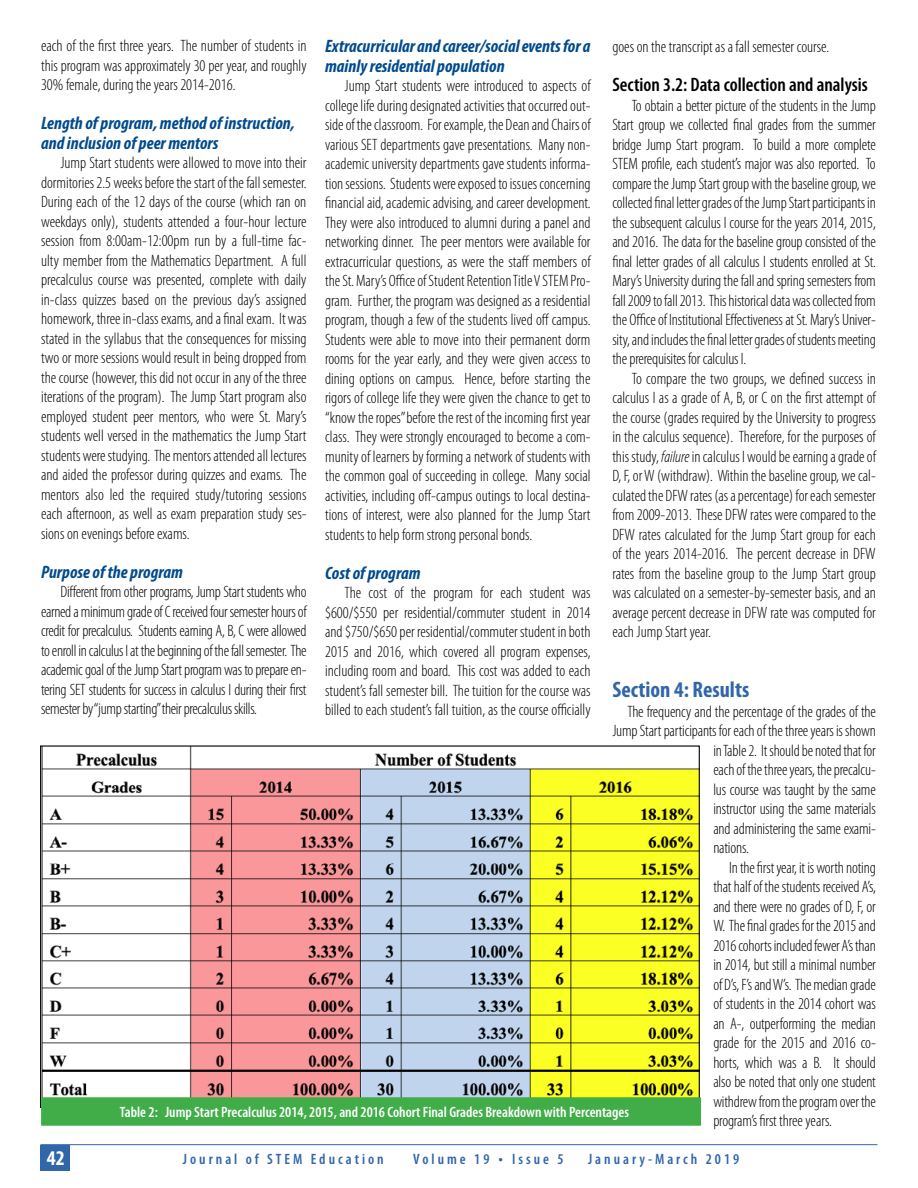
<style>
.page{position:relative;width:918px;height:1188px;background:#fff}
.page>*{position:absolute;margin:0;border:0;box-sizing:border-box;transform-origin:0 0}
.t1{font:700 condensed 22.5px "Myriad Pro";color:#3166aa}
.t2{font:700 condensed 21px "Myriad Pro";color:#fff}
.t3{font:600 condensed 19.5px "Myriad Pro";color:#000}
.t4{font:italic 700 condensed 18px/19.5px "Myriad Pro";color:#004b8d}
.t5{font:300 condensed 16.5px/19.5px "Myriad Pro";letter-spacing:-.01em;color:#000;text-align:justify}
.t6{font:600 condensed 15px "Myriad Pro";color:#fff}
.t7{font:600 condensed 15px "Myriad Pro";letter-spacing:.2em;color:#3166aa}
.s1{font-style:italic}
.s2{font-size:16.5px}
</style>
<div class="page">
<hr style="left:40px;top:1144px;width:838px;height:1px;background:#3166aa">
<div style="left:40px;top:1145px;width:30px;height:26px;background:#3166aa"></div>
<img style="left:42px;top:747px;width:656px;height:350px">
<div style="left:41px;top:1097px;width:660px;height:29px;background:#41ad49;border:1px solid #41ad49"></div>
<p class="t5" style="left:41px;top:36px;width:267px">each of the first three years. The number of students in this program was approximately 30 per year, and roughly 30% female, during the years 2014-2016.</p>
<p class="t4" style="left:41px;top:113px;width:255px">Length of program, method of instruction, and inclusion of peer mentors</p>
<p class="t5" style="left:41px;top:153px;width:267px;text-indent:20px">Jump Start students were allowed to move into their dormitories 2.5 weeks before the start of the fall semester.<br>During each of the 12 days of the course (which ran on weekdays only), students attended a four-hour lecture session from 8:00am-12:00pm run by a full-time fac&shy;ulty member from the Mathematics Department. A full precalculus course was presented, complete with daily in-class quizzes based on the previous day’s assigned homework, three in-class exams, and a final exam. It was stated in the syllabus that the consequences for missing two or more sessions would result in being dropped from the course (however, this did not occur in any of the three iterations of the program). The Jump Start program also employed student peer mentors, who were St. Mary’s students well versed in the mathematics the Jump Start students were studying. The mentors attended all lectures and aided the professor during quizzes and exams. The mentors also led the required study/tutoring sessions each afternoon, as well as exam preparation study ses&shy;sions on evenings before exams.</p>
<p class="t4" style="left:41px;top:562px;width:144px">Purpose of the program</p>
<p class="t5" style="left:41px;top:582px;width:267px;text-indent:20px">Different from other programs, Jump Start students who earned a minimum grade of C received four semester hours of credit for precalculus. Students earning A, B, C were allowed to enroll in calculus I at the beginning of the fall semester. The academic goal of the Jump Start program was to prepare en&shy;tering SET students for success in calculus I during their first semester by “jump starting”their precalculus skills.</p>
<p class="t4" style="left:325px;top:36px;width:267px">Extracurricular and career/social events for a mainly residential population</p>
<p class="t5" style="left:325px;top:76px;width:267px;text-indent:20px">Jump Start students were introduced to aspects of college life during designated activities that occurred out&shy;side of the classroom. For example, the Dean and Chairs of various SET departments gave presentations. Many non&shy;academic university departments gave students informa&shy;tion sessions. Students were exposed to issues concerning financial aid, academic advising, and career development.<br>They were also introduced to alumni during a panel and networking dinner. The peer mentors were available for extracurricular questions, as were the staff members of the St. Mary’s Office of Student Retention Title V STEM Pro&shy;gram. Further, the program was designed as a residential program, though a few of the students lived off campus.<br>Students were able to move into their permanent dorm rooms for the year early, and they were given access to dining options on campus. Hence, before starting the rigors of college life they were given the chance to get to “know the ropes” before the rest of the incoming first year class. They were strongly encouraged to become a com&shy;munity of learners by forming a network of students with the common goal of succeeding in college. Many social activities, including off-campus outings to local destina&shy;tions of interest, were also planned for the Jump Start students to help form strong personal bonds.</p>
<p class="t4" style="left:325px;top:563px;width:97px">Cost of program</p>
<p class="t5" style="left:325px;top:583px;width:267px;text-indent:20px">The cost of the program for each student was $600/$550 per residential/commuter student in 2014 and $750/$650 per residential/commuter student in both 2015 and 2016, which covered all program expenses, including room and board. This cost was added to each student’s fall semester bill. The tuition for the course was billed to each student’s fall tuition, as the course officially</p>
<p class="t5" style="left:612px;top:37px;width:218px">goes on the transcript as a fall semester course.</p>
<p class="t3" style="left:612px;top:73px;width:257px">Section 3.2: Data collection and analysis</p>
<p class="t5" style="left:612px;top:96px;width:265px;text-indent:20px">To obtain a better picture of the students in the Jump Start group we collected final grades from the summer bridge Jump Start program. To build a more complete STEM profile, each student’s major was also reported. To compare the Jump Start group with the baseline group, we collected final letter grades of the Jump Start participants in the subsequent calculus I course for the years 2014, 2015, and 2016. The data for the baseline group consisted of the final letter grades of all calculus I students enrolled at St.<br>Mary’s University during the fall and spring semesters from fall 2009 to fall 2013. This historical data was collected from the Office of Institutional Effectiveness at St. Mary’s Univer&shy;sity, and includes the final letter grades of students meeting the prerequisites for calculus I.</p>
<p class="t5" style="left:612px;top:369px;width:265px;text-indent:20px">To compare the two groups, we defined success in calculus I as a grade of A, B, or C on the first attempt of the course (grades required by the University to progress in the calculus sequence). Therefore, for the purposes of this study, <span class="s1">failure</span> in calculus I would be earning a grade of D, F, or W (withdraw). Within the baseline group, we cal&shy;culated the DFW rates (as a percentage) for each semester from 2009-2013. These DFW rates were compared to the DFW rates calculated for the Jump Start group for each of the years 2014-2016. The percent decrease in DFW rates from the baseline group to the Jump Start group was calculated on a semester-by-semester basis, and an average percent decrease in DFW rate was computed for each Jump Start year.</p>
<h1 class="t1" style="left:612px;top:676px;width:138px">Section 4: Results</h1>
<p class="t5" style="left:627px;top:702px;width:250px">The frequency and the percentage of the grades of the</p>
<p class="t5" style="left:612px;top:721px;width:265px">Jump Start participants for each of the three years is shown</p>
<p class="t5" style="left:713px;top:741px;width:164px">in Table 2. It should be noted that for</p>
<p class="t5" style="left:713px;top:760px;width:164px">each of the three years, the precalcu-</p>
<p class="t5" style="left:713px;top:780px;width:164px">lus course was taught by the same</p>
<p class="t5" style="left:713px;top:799px;width:164px">instructor using the same materials</p>
<p class="t5" style="left:713px;top:819px;width:164px">and administering the same exami-</p>
<p class="t5" style="left:713px;top:838px;width:37px">nations.</p>
<p class="t5" style="left:729px;top:858px;width:148px">In the first year, it is worth noting</p>
<p class="t5" style="left:713px;top:877px;width:164px">that half of the students received A’s,</p>
<p class="t5" style="left:713px;top:897px;width:164px">and there were no grades of D, F, or</p>
<p class="t5" style="left:713px;top:916px;width:164px">W. The final grades for the 2015 and</p>
<p class="t5" style="left:713px;top:936px;width:164px">2016 cohorts included fewer A’s than</p>
<p class="t5" style="left:713px;top:955px;width:164px">in 2014, but still a minimal number</p>
<p class="t5" style="left:713px;top:975px;width:164px">of D’s, F’s and W’s. The median grade</p>
<p class="t5" style="left:713px;top:994px;width:164px">of students in the 2014 cohort was</p>
<p class="t5" style="left:713px;top:1014px;width:164px">an A-, outperforming the median</p>
<p class="t5" style="left:713px;top:1033px;width:164px">grade for the 2015 and 2016 co-</p>
<p class="t5" style="left:713px;top:1053px;width:164px">horts, which was a B. It should</p>
<p class="t5" style="left:713px;top:1072px;width:164px">also be noted that only one student</p>
<p class="t5" style="left:713px;top:1092px;width:164px">withdrew from the program over the</p>
<p class="t5" style="left:713px;top:1111px;width:120px">program’s first three years.</p>
<p class="t6" style="left:120px;top:1103px;width:511px">Table 2: Jump Start Precalculus 2014, 2015, and 2016 Cohort Final Grades Breakdown with Percentages</p>
<p class="t2" style="left:47px;top:1145px;width:19px">42</p>
<p class="t7" style="left:183px;top:1150px;width:202px">Journal of STEM Education</p>
<p class="t7" style="left:413px;top:1150px;width:152px">Volume 19 <span class="s2">•</span> Issue 5</p>
<p class="t7" style="left:588px;top:1150px;width:153px">January-March 2019</p>
</div>
